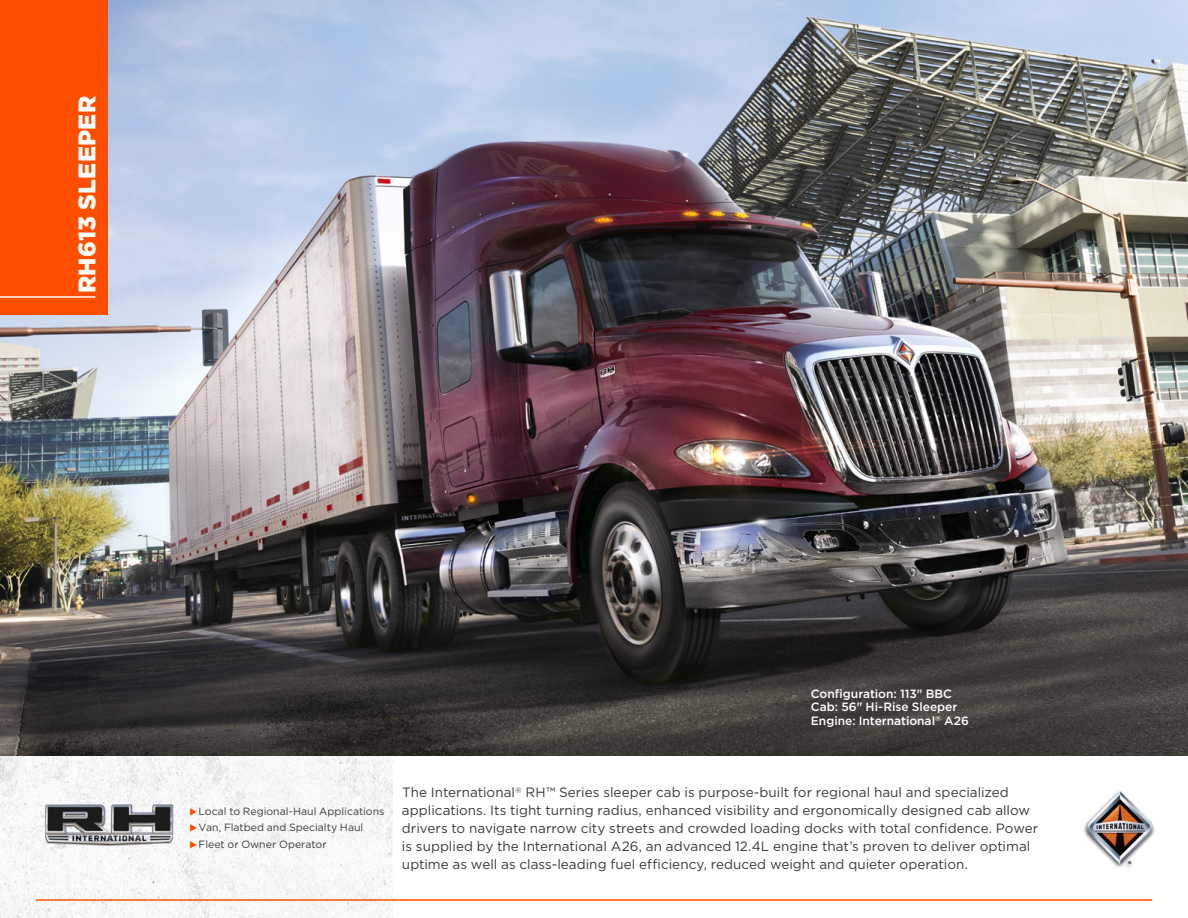
<style>
.page{position:relative;width:1188px;height:918px;background:#fff}
.page>*{position:absolute;margin:0;border:0;box-sizing:border-box;transform-origin:0 0}
.t1{font:900 24px "Gotham";letter-spacing:.01em;color:#fff}
.t2{font:13.5px/18px "Gotham";color:#393a39}
.t3{font:500 12px/13.5px "Gotham";color:#fff}
.t4{font:10.5px "Gotham";color:#393a39}
.s1{color:#ff4e00}
</style>
<div class="page">
<img style="left:0;top:0;width:1188px;height:756px">
<img style="left:0;top:756px;width:393px;height:162px">
<hr style="left:36px;top:899px;width:1116px;height:2px;background:#ff4e00">
<img style="left:37px;top:804px;width:143px;height:45px">
<div style="left:0;top:0;width:108px;height:315px;background:#ff4e00"></div>
<hr style="left:0;top:296px;width:95px;height:2px;background:#fff">
<div style="left:1083px;top:790px;width:73px;height:80px;background:#000;opacity:.75"></div>
<img style="left:1087px;top:792px;width:65px;height:71px">
<h1 class="t1" style="left:73px;top:293px;width:199px;rotate:-90deg">RH613 SLEEPER</h1>
<p class="t3" style="left:811px;top:686px;width:160px">Configuration: 113" BBC<br>Cab: 56" Hi-Rise Sleeper<br>Engine: International<sup>®</sup> A26</p>
<p class="t4" style="left:190px;top:805px;width:196px"><span class="s1">◆</span>Local to Regional-Haul Applications</p>
<p class="t4" style="left:190px;top:822px;width:175px"><span class="s1">◆</span>Van, Flatbed and Specialty Haul</p>
<p class="t4" style="left:190px;top:838px;width:139px"><span class="s1">◆</span>Fleet or Owner Operator</p>
<p class="t2" style="left:402px;top:783px;width:638px">The International<sup>®</sup> RH™ Series sleeper cab is purpose-built for regional haul and specialized applications. Its tight turning radius, enhanced visibility and ergonomically designed cab allow drivers to navigate narrow city streets and crowded loading docks with total confidence. Power is supplied by the International A26, an advanced 12.4L engine that’s proven to deliver optimal uptime as well as class-leading fuel efficiency, reduced weight and quieter operation.</p>
</div>
